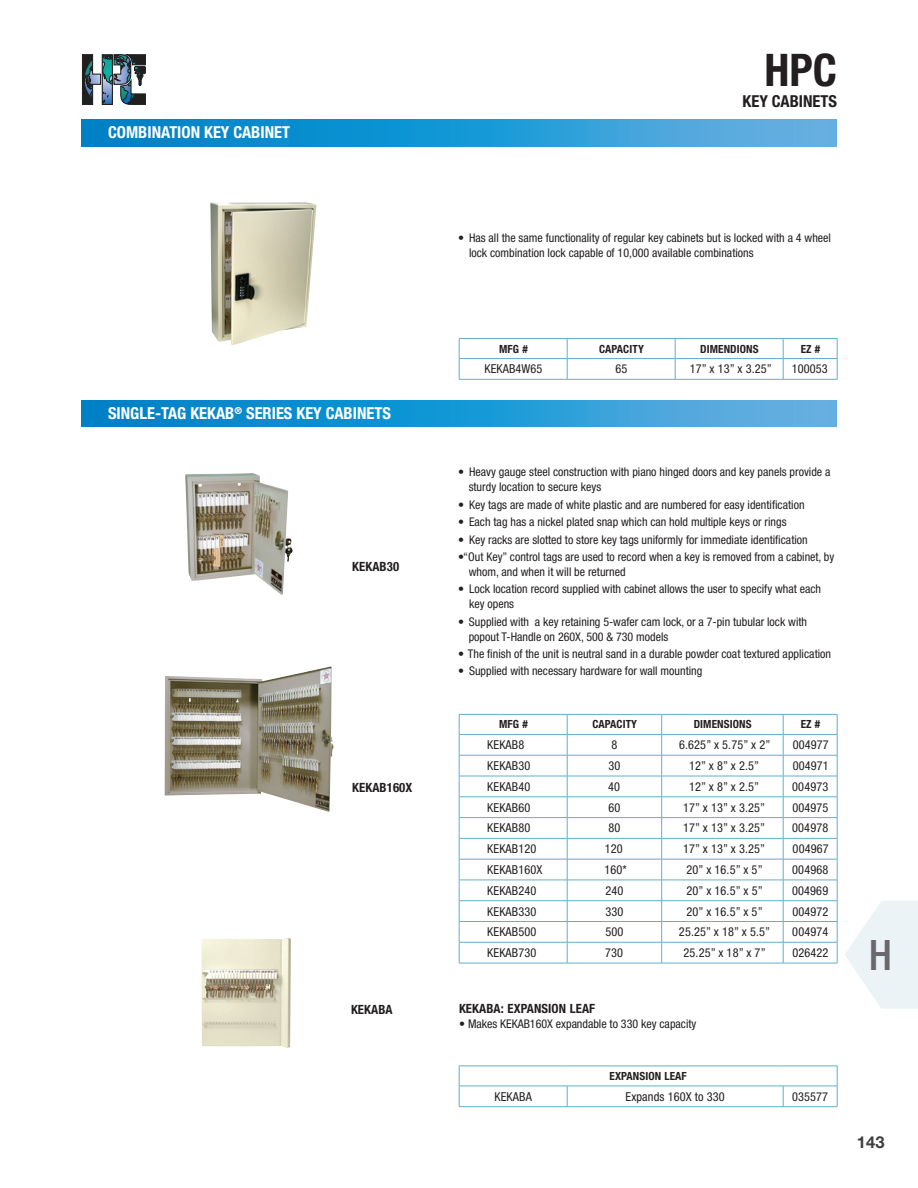
<style>
.page{position:relative;width:918px;height:1188px;background:#fff}
.page>*{position:absolute;margin:0;border:0;box-sizing:border-box;transform-origin:0 0}
.t1{font:700 condensed 45px "Helvetica Neue LT Std";color:#231f20}
.t2{font:500 condensed 42px "Helvetica Neue LT Std";color:#69696c}
.t3{font:700 condensed 16.5px "Helvetica Neue LT Std";color:#fff}
.t4{font:700 condensed 16.5px "Helvetica Neue LT Std";color:#231f20}
.t5{font:700 16.5px "Helvetica Neue LT Std";color:#3e3e3f}
.t6{font:700 condensed 12.75px "Helvetica Neue LT Std";letter-spacing:.01em;color:#231f20}
.t7{font:condensed 12.3px "Helvetica Neue LT Std";letter-spacing:.01em;color:#231f20}
.t8{font:condensed 12px/15px "Helvetica Neue LT Std";color:#231f20}
.t9{font:700 condensed 11.25px "Helvetica Neue LT Std";letter-spacing:.01em;color:#231f20}
</style>
<div class="page">
<svg style="left:82px;top:54px;width:64px;height:51px"></svg>
<svg style="left:81px;top:120px;width:756px;height:15px;background:#2598d4"></svg>
<hr style="left:459px;top:1066px;width:108px;height:1px;background:#5fb0cc">
<hr style="left:567px;top:1066px;width:216px;height:1px;background:#5fb0cc">
<hr style="left:783px;top:1066px;width:54px;height:1px;background:#5fb0cc">
<hr style="left:459px;top:1086px;width:108px;height:1px;background:#5fb0cc">
<svg style="left:459px;top:1066px;width:1px;height:40px"></svg>
<hr style="left:567px;top:1086px;width:216px;height:1px;background:#5fb0cc">
<svg style="left:567px;top:1086px;width:1px;height:20px"></svg>
<hr style="left:783px;top:1086px;width:54px;height:1px;background:#5fb0cc">
<svg style="left:783px;top:1086px;width:1px;height:20px"></svg>
<svg style="left:837px;top:1066px;width:1px;height:41px"></svg>
<hr style="left:459px;top:1106px;width:108px;height:1px;background:#5fb0cc">
<hr style="left:567px;top:1106px;width:216px;height:1px;background:#5fb0cc">
<hr style="left:783px;top:1106px;width:54px;height:1px;background:#5fb0cc">
<img style="left:81px;top:135px;width:837px;height:913px">
<h3 class="t3" style="left:108px;top:123px;width:184px">COMBINATION KEY CABINET</h3>
<h3 class="t3" style="left:108px;top:403px;width:284px">SINGLE-TAG KEKAB<sup>®</sup> SERIES KEY CABINETS</h3>
<p class="t6" style="left:352px;top:559px;width:49px">KEKAB30</p>
<p class="t6" style="left:352px;top:780px;width:62px">KEKAB160X</p>
<p class="t6" style="left:351px;top:1001px;width:43px">KEKABA</p>
<h1 class="t1" style="left:764px;top:43px;width:74px">HPC</h1>
<h3 class="t4" style="left:743px;top:91px;width:96px">KEY CABINETS</h3>
<p class="t8" style="left:469px;top:230px;width:363px;text-indent:-11px">• Has all the same functionality of regular key cabinets but is locked with a 4 wheel lock combination lock capable of 10,000 available combinations</p>
<p class="t9" style="left:499px;top:342px;width:30px">MFG #</p>
<p class="t9" style="left:599px;top:342px;width:46px">CAPACITY</p>
<p class="t9" style="left:700px;top:342px;width:60px">DIMENDIONS</p>
<p class="t9" style="left:801px;top:342px;width:21px">EZ #</p>
<p class="t7" style="left:484px;top:362px;width:60px">KEKAB4W65</p>
<p class="t7" style="left:615px;top:362px;width:13px">65</p>
<p class="t7" style="left:690px;top:362px;width:84px">17” x 13” x 3.25”</p>
<p class="t7" style="left:792px;top:362px;width:38px">100053</p>
<p class="t8" style="left:469px;top:465px;width:363px;text-indent:-10px">• Heavy gauge steel construction with piano hinged doors and key panels provide a sturdy location to secure keys</p>
<p class="t8" style="left:458px;top:497px;width:348px">• Key tags are made of white plastic and are numbered for easy identification</p>
<p class="t8" style="left:458px;top:514px;width:330px">• Each tag has a nickel plated snap which can hold multiple keys or rings</p>
<p class="t8" style="left:458px;top:532px;width:351px">• Key racks are slotted to store key tags uniformly for immediate identification</p>
<p class="t8" style="left:469px;top:549px;width:367px;text-indent:-11px">• “Out Key” control tags are used to record when a key is removed from a cabinet, by whom, and when it will be returned</p>
<p class="t8" style="left:469px;top:582px;width:354px;text-indent:-11px">• Lock location record supplied with cabinet allows the user to specify what each key opens</p>
<p class="t8" style="left:469px;top:614px;width:340px;text-indent:-11px">• Supplied with a key retaining 5-wafer cam lock, or a 7-pin tubular lock with popout T-Handle on 260X, 500 &amp; 730 models</p>
<p class="t8" style="left:458px;top:646px;width:374px">• The finish of the unit is neutral sand in a durable powder coat textured application</p>
<p class="t8" style="left:458px;top:664px;width:246px">• Supplied with necessary hardware for wall mounting</p>
<p class="t9" style="left:499px;top:718px;width:30px">MFG #</p>
<p class="t9" style="left:593px;top:718px;width:46px">CAPACITY</p>
<p class="t9" style="left:694px;top:718px;width:59px">DIMENSIONS</p>
<p class="t9" style="left:801px;top:718px;width:21px">EZ #</p>
<p class="t7" style="left:487px;top:738px;width:39px">KEKAB8</p>
<p class="t7" style="left:612px;top:738px;width:7px">8</p>
<p class="t7" style="left:679px;top:738px;width:93px">6.625” x 5.75” x 2”</p>
<p class="t7" style="left:793px;top:738px;width:38px">004977</p>
<p class="t7" style="left:487px;top:759px;width:45px">KEKAB30</p>
<p class="t7" style="left:608px;top:759px;width:13px">30</p>
<p class="t7" style="left:689px;top:759px;width:72px">12” x 8” x 2.5”</p>
<p class="t7" style="left:793px;top:759px;width:38px">004971</p>
<p class="t7" style="left:487px;top:779px;width:45px">KEKAB40</p>
<p class="t7" style="left:608px;top:779px;width:13px">40</p>
<p class="t7" style="left:689px;top:779px;width:72px">12” x 8” x 2.5”</p>
<p class="t7" style="left:792px;top:779px;width:38px">004973</p>
<p class="t7" style="left:487px;top:800px;width:45px">KEKAB60</p>
<p class="t7" style="left:609px;top:800px;width:13px">60</p>
<p class="t7" style="left:683px;top:800px;width:84px">17” x 13” x 3.25”</p>
<p class="t7" style="left:792px;top:800px;width:38px">004975</p>
<p class="t7" style="left:487px;top:821px;width:45px">KEKAB80</p>
<p class="t7" style="left:608px;top:821px;width:13px">80</p>
<p class="t7" style="left:683px;top:821px;width:84px">17” x 13” x 3.25”</p>
<p class="t7" style="left:792px;top:821px;width:38px">004978</p>
<p class="t7" style="left:487px;top:842px;width:51px">KEKAB120</p>
<p class="t7" style="left:605px;top:842px;width:19px">120</p>
<p class="t7" style="left:683px;top:842px;width:84px">17” x 13” x 3.25”</p>
<p class="t7" style="left:793px;top:842px;width:38px">004967</p>
<p class="t7" style="left:487px;top:862px;width:57px">KEKAB160X</p>
<p class="t7" style="left:604px;top:862px;width:24px">160*</p>
<p class="t7" style="left:687px;top:862px;width:78px">20” x 16.5” x 5”</p>
<p class="t7" style="left:792px;top:862px;width:38px">004968</p>
<p class="t7" style="left:487px;top:883px;width:51px">KEKAB240</p>
<p class="t7" style="left:605px;top:883px;width:19px">240</p>
<p class="t7" style="left:687px;top:883px;width:78px">20” x 16.5” x 5”</p>
<p class="t7" style="left:792px;top:883px;width:38px">004969</p>
<p class="t7" style="left:487px;top:904px;width:51px">KEKAB330</p>
<p class="t7" style="left:605px;top:904px;width:19px">330</p>
<p class="t7" style="left:687px;top:904px;width:78px">20” x 16.5” x 5”</p>
<p class="t7" style="left:792px;top:904px;width:38px">004972</p>
<p class="t7" style="left:487px;top:925px;width:51px">KEKAB500</p>
<p class="t7" style="left:605px;top:925px;width:19px">500</p>
<p class="t7" style="left:679px;top:925px;width:93px">25.25” x 18” x 5.5”</p>
<p class="t7" style="left:792px;top:925px;width:38px">004974</p>
<p class="t7" style="left:487px;top:946px;width:51px">KEKAB730</p>
<p class="t7" style="left:605px;top:946px;width:19px">730</p>
<p class="t7" style="left:684px;top:946px;width:84px">25.25” x 18” x 7”</p>
<p class="t7" style="left:792px;top:946px;width:38px">026422</p>
<p class="t6" style="left:459px;top:1001px;width:138px">KEKABA: EXPANSION LEAF</p>
<p class="t8" style="left:459px;top:1016px;width:239px">• Makes KEKAB160X expandable to 330 key capacity</p>
<p class="t9" style="left:610px;top:1069px;width:79px">EXPANSION LEAF</p>
<p class="t7" style="left:495px;top:1089px;width:39px">KEKABA</p>
<p class="t7" style="left:626px;top:1089px;width:101px">Expands 160X to 330</p>
<p class="t7" style="left:792px;top:1089px;width:38px">035577</p>
<h2 class="t2" style="left:869px;top:931px;width:25px">H</h2>
<h3 class="t5" style="left:857px;top:1132px;width:29px">143</h3>
</div>
